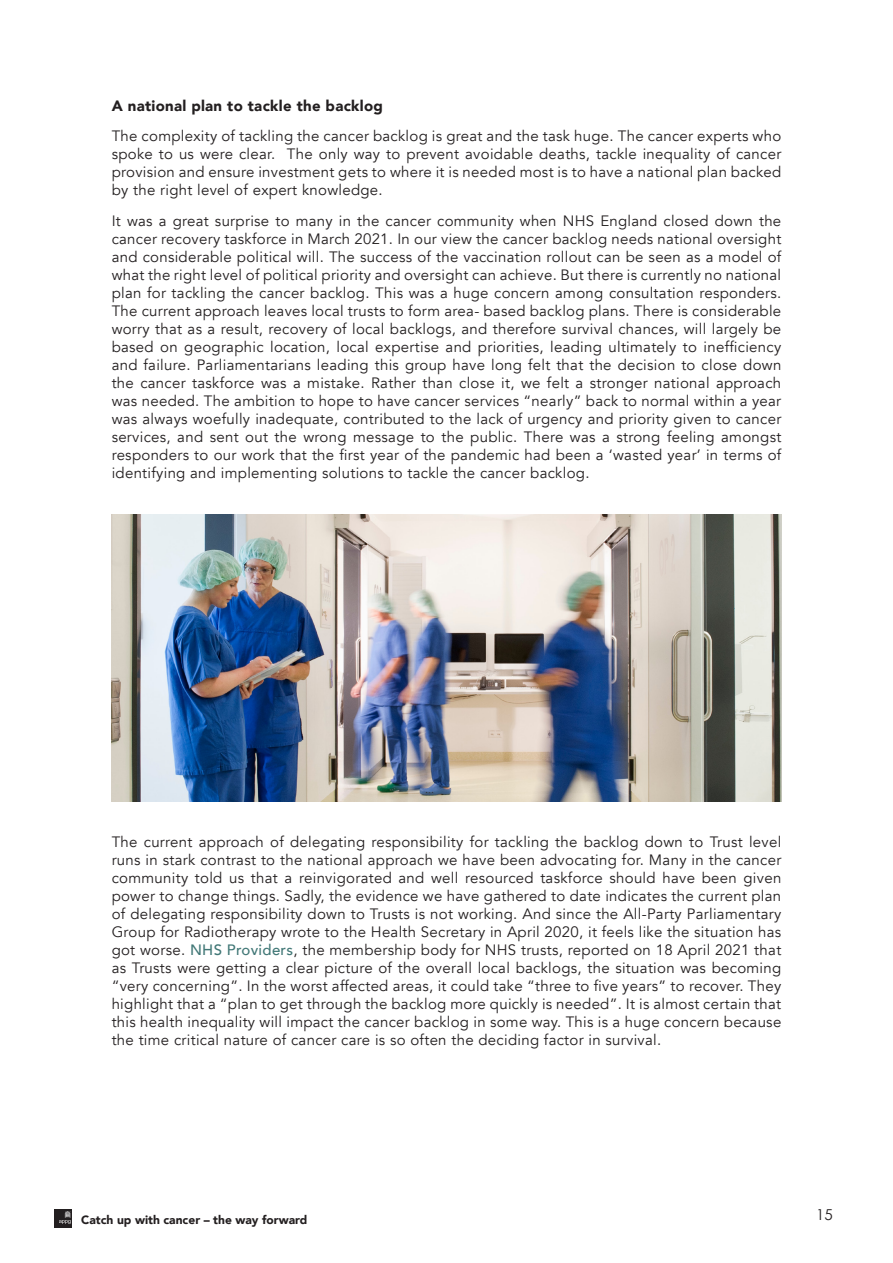
<style>
.page{position:relative;width:893px;height:1263px;background:#fff}
.page>*{position:absolute;margin:0;border:0;box-sizing:border-box;transform-origin:0 0}
.t1{font:15px/18px "Avenir";letter-spacing:.02em;color:#231f20;text-align:justify}
.t2{font:900 15px "Avenir";letter-spacing:.02em;color:#231f20}
.t3{font:15px "Century Gothic";color:#231f20}
.t4{font:900 12px "Avenir";color:#231f20}
.s1{font-weight:500;color:#427877}
</style>
<div class="page">
<div style="left:54px;top:1210px;width:18px;height:18px;background:#231f20"></div>
<svg style="left:59px;top:1211px;width:12px;height:13px"></svg>
<img style="left:112px;top:514px;width:669px;height:287px">
<p class="t2" style="left:112px;top:93px;width:273px">A national plan to tackle the backlog</p>
<p class="t1" style="left:112px;top:128px;width:671px">The complexity of tackling the cancer backlog is great and the task huge. The cancer experts who spoke to us were clear. The only way to prevent avoidable deaths, tackle inequality of cancer provision and ensure investment gets to where it is needed most is to have a national plan backed by the right level of expert knowledge.</p>
<p class="t1" style="left:112px;top:212px;width:671px">It was a great surprise to many in the cancer community when NHS England closed down the cancer recovery taskforce in March 2021. In our view the cancer backlog needs national oversight and considerable political will. The success of the vaccination rollout can be seen as a model of what the right level of political priority and oversight can achieve. But there is currently no national plan for tackling the cancer backlog. This was a huge concern among consultation responders.<br>The current approach leaves local trusts to form area- based backlog plans. There is considerable worry that as a result, recovery of local backlogs, and therefore survival chances, will largely be based on geographic location, local expertise and priorities, leading ultimately to inefficiency and failure. Parliamentarians leading this group have long felt that the decision to close down the cancer taskforce was a mistake. Rather than close it, we felt a stronger national approach was needed. The ambition to hope to have cancer services “nearly” back to normal within a year was always woefully inadequate, contributed to the lack of urgency and priority given to cancer services, and sent out the wrong message to the public. There was a strong feeling amongst responders to our work that the first year of the pandemic had been a ‘wasted year’ in terms of identifying and implementing solutions to tackle the cancer backlog.</p>
<p class="t1" style="left:112px;top:833px;width:671px">The current approach of delegating responsibility for tackling the backlog down to Trust level runs in stark contrast to the national approach we have been advocating for. Many in the cancer community told us that a reinvigorated and well resourced taskforce should have been given power to change things. Sadly, the evidence we have gathered to date indicates the current plan of delegating responsibility down to Trusts is not working. And since the All-Party Parliamentary Group for Radiotherapy wrote to the Health Secretary in April 2020, it feels like the situation has got worse. <span class="s1">NHS Providers</span>, the membership body for NHS trusts, reported on 18 April 2021 that as Trusts were getting a clear picture of the overall local backlogs, the situation was becoming “very concerning”. In the worst affected areas, it could take “three to five years” to recover. They highlight that a “plan to get through the backlog more quickly is needed”. It is almost certain that this health inequality will impact the cancer backlog in some way. This is a huge concern because the time critical nature of cancer care is so often the deciding factor in survival.</p>
<p class="t4" style="left:81px;top:1209px;width:228px">Catch up with cancer – the way forward</p>
<p class="t3" style="left:816px;top:1204px;width:18px">15</p>
</div>
